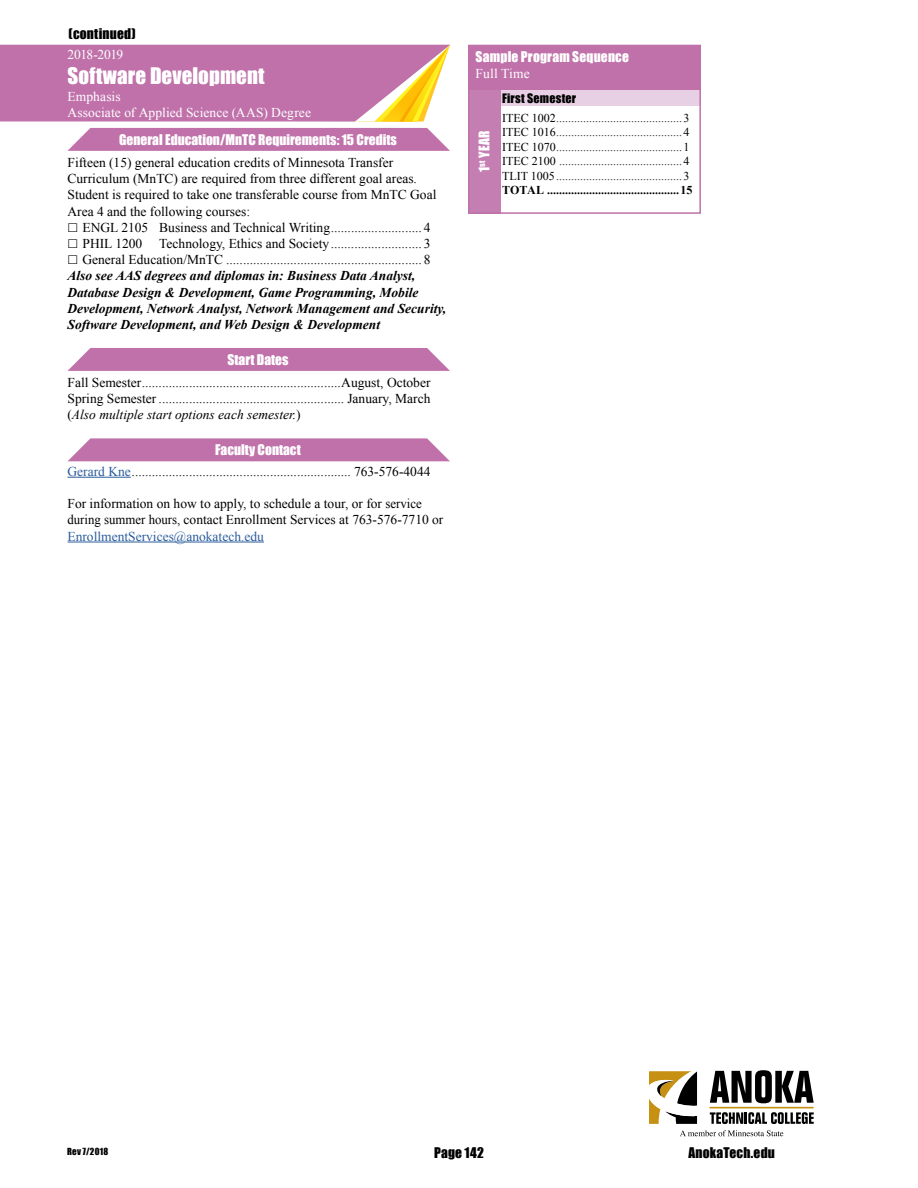
<style>
.page{position:relative;width:918px;height:1188px;background:#fff}
.page>*{position:absolute;margin:0;border:0;box-sizing:border-box;transform-origin:0 0}
.t1{font:21px "Impact";letter-spacing:.005em;color:#fff}
.t2{font:13.5px/16.2px "Times New Roman";color:#000}
.t3{font:italic 700 13.5px/16.2px "Times New Roman";color:#000}
.t4{font:13.5px "Impact";color:#fff}
.t5{font:13.5px/16.2px "Times New Roman";letter-spacing:.005em;color:#fff}
.t6{font:italic 13.5px "Times New Roman";color:#000}
.t7{font:13.5px "Times New Roman";color:#2c5d9d}
.t8{font:13.5px "Impact";letter-spacing:.015em;color:#000}
.t9{font:13.5px "Times New Roman";letter-spacing:-.04em;color:#fff}
.t10{font:12px "Times New Roman";color:#000}
.t11{font:700 12px "Times New Roman";letter-spacing:.005em;color:#000}
.t12{font:12px "Impact";letter-spacing:.02em;color:#000}
.t13{font:9px "Impact";letter-spacing:.03em;color:#000}
.s1{font-style:normal}
.s2{color:#2c5d9d}
</style>
<div class="page">
<div style="left:648px;top:1070px;width:51px;height:55px;border:2px solid #fff"></div>
<svg style="left:710px;top:1112px;width:104px;height:12px"></svg>
<svg style="left:710px;top:1070px;width:104px;height:33px"></svg>
<hr style="left:710px;top:1107px;width:103px;height:1px;background:#c69113">
<svg style="left:649px;top:1071px;width:48px;height:53px"></svg>
<svg style="left:680px;top:1130px;width:103px;height:6px"></svg>
<hr style="left:68px;top:477px;width:63px;height:1px;background:#2c5d9d">
<hr style="left:68px;top:542px;width:196px;height:1px;background:#2c5d9d">
<svg style="left:67px;top:128px;width:383px;height:23px;background:#c47aaf"></svg>
<svg style="left:67px;top:348px;width:383px;height:23px;background:#c47aaf"></svg>
<svg style="left:68px;top:438px;width:382px;height:23px;background:#c47bb0"></svg>
<svg style="left:0;top:45px;width:450px;height:77px;background:#c67ea6"></svg>
<div style="left:500px;top:89px;width:201px;height:17px;background:#e8d0e4"></div>
<div style="left:468px;top:89px;width:33px;height:125px;background:#c57eb2"></div>
<div style="left:469px;top:45px;width:232px;height:44px;background:#c071aa"></div>
<div style="left:468px;top:45px;width:233px;height:169px;border:2px solid #c071aa"></div>
<p class="t8" style="left:69px;top:23px;width:69px">(continued)</p>
<p class="t9" style="left:68px;top:46px;width:57px">2018-2019</p>
<h1 class="t1" style="left:68px;top:60px;width:199px">Software Development</h1>
<p class="t5" style="left:68px;top:88px;width:245px">Emphasis<br>Associate of Applied Science (AAS) Degree</p>
<p class="t4" style="left:119px;top:129px;width:279px">General Education/MnTC Requirements: 15 Credits</p>
<p class="t2" style="left:68px;top:154px;width:327px">Fifteen (15) general education credits of Minnesota Transfer</p>
<p class="t2" style="left:68px;top:170px;width:349px">Curriculum (MnTC) are required from three different goal areas.</p>
<p class="t2" style="left:68px;top:187px;width:370px">Student is required to take one transferable course from MnTC Goal</p>
<p class="t2" style="left:68px;top:203px;width:184px">Area 4 and the following courses:</p>
<p class="t2" style="left:82px;top:219px;width:252px">ENGL 2105 Business and Technical Writing............................</p>
<p class="t2" style="left:424px;top:219px;width:8px">4</p>
<p class="t2" style="left:82px;top:235px;width:61px">PHIL 1200</p>
<p class="t2" style="left:159px;top:235px;width:175px">Technology, Ethics and Society............................</p>
<p class="t2" style="left:424px;top:235px;width:8px">3</p>
<p class="t2" style="left:82px;top:251px;width:145px">General Education/MnTC...........................................................</p>
<p class="t2" style="left:424px;top:251px;width:8px">8</p>
<p class="t3" style="left:68px;top:267px;width:380px">Also see AAS degrees and diplomas in: Business Data Analyst, Database Design &amp; Development, Game Programming, Mobile Development, Network Analyst, Network Management and Security, Software Development, and Web Design &amp; Development</p>
<p class="t4" style="left:227px;top:349px;width:63px">Start Dates</p>
<p class="t2" style="left:68px;top:374px;width:79px">Fall Semester............................................................</p>
<p class="t2" style="left:341px;top:374px;width:91px">August, October</p>
<p class="t2" style="left:68px;top:390px;width:94px">Spring Semester........................................................</p>
<p class="t2" style="left:347px;top:390px;width:85px">January, March</p>
<p class="t6" style="left:68px;top:406px;width:235px"><span class="s1">(</span>Also multiple start options each semester.<span class="s1">)</span></p>
<p class="t4" style="left:215px;top:439px;width:87px">Faculty Contact</p>
<p class="t2" style="left:68px;top:463px;width:68px"><span class="s2">Gerard Kne</span>..................................................................</p>
<p class="t2" style="left:354px;top:463px;width:78px">763-576-4044</p>
<p class="t2" style="left:67px;top:495px;width:377px">For information on how to apply, to schedule a tour, or for service during summer hours, contact Enrollment Services at 763-576-7710 or</p>
<p class="t7" style="left:67px;top:527px;width:198px">EnrollmentServices@anokatech.edu</p>
<p class="t4" style="left:476px;top:46px;width:155px">Sample Program Sequence</p>
<p class="t5" style="left:476px;top:65px;width:56px">Full Time</p>
<p class="t12" style="left:502px;top:89px;width:76px">First Semester</p>
<p class="t10" style="left:502px;top:110px;width:58px">ITEC 1002...........................................</p>
<p class="t10" style="left:684px;top:110px;width:7px">3</p>
<p class="t10" style="left:502px;top:124px;width:58px">ITEC 1016...........................................</p>
<p class="t10" style="left:684px;top:124px;width:7px">4</p>
<p class="t10" style="left:502px;top:139px;width:58px">ITEC 1070...........................................</p>
<p class="t10" style="left:684px;top:139px;width:7px">1</p>
<p class="t10" style="left:502px;top:153px;width:61px">ITEC 2100 ..........................................</p>
<p class="t10" style="left:684px;top:153px;width:7px">4</p>
<p class="t10" style="left:502px;top:167px;width:57px">TLIT 1005...........................................</p>
<p class="t10" style="left:684px;top:167px;width:7px">3</p>
<p class="t11" style="left:502px;top:182px;width:192px">TOTAL ............................................ 15</p>
<p class="t4" style="left:474px;top:172px;width:43px;rotate:-90deg">1<sup>st</sup> YEAR</p>
<p class="t13" style="left:67px;top:1144px;width:43px">Rev 7/2018</p>
<p class="t8" style="left:434px;top:1142px;width:51px">Page 142</p>
<p class="t8" style="left:688px;top:1142px;width:88px">AnokaTech.edu</p>
</div>
